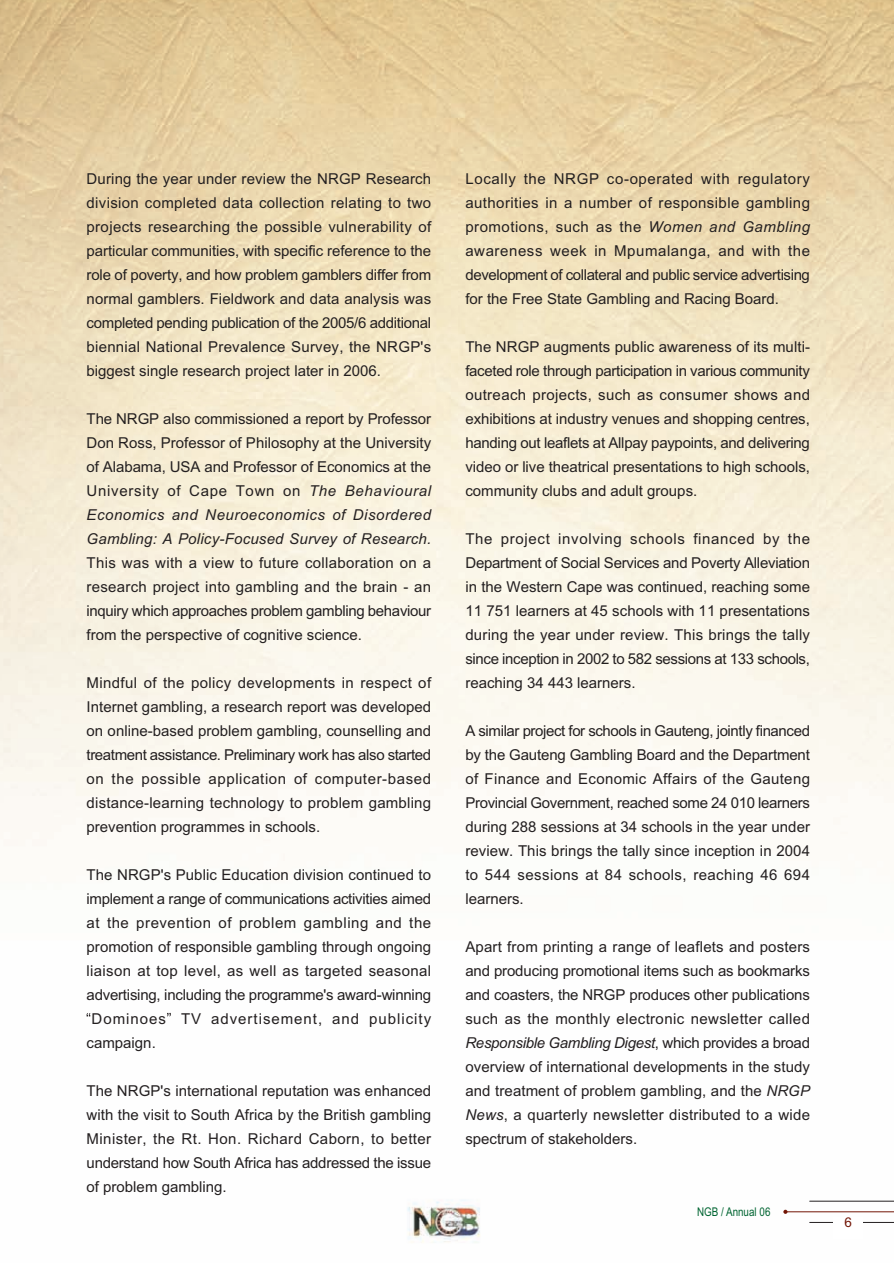
<style>
.page{position:relative;width:894px;height:1263px;background:#fff}
.page>*{position:absolute;margin:0;border:0;box-sizing:border-box;transform-origin:0 0}
.t1{font:15px/24px "Arial";color:#231f20;text-align:justify}
.t2{font:15px "Arial";letter-spacing:-.02em;color:#231f20}
.t3{font:15px "Arial";letter-spacing:.02em;color:#231f20}
.t4{font:15px "Arial";letter-spacing:.035em;color:#231f20}
.t5{font:15px "Arial";letter-spacing:.065em;color:#231f20}
.t6{font:13.5px "Arial";color:#721505}
.t7{font:12px "Arial Narrow";color:#006431}
.s1{font-style:italic}
</style>
<div class="page">
<img style="left:0;top:0;width:893px;height:1243px">
<hr style="left:786px;top:1211px;width:107px;height:1px;background:#721505">
<svg style="left:783px;top:1209px;width:4px;height:4px"></svg>
<hr style="left:809px;top:1200px;width:84px;height:1px;background:#231f20">
<hr style="left:809px;top:1221px;width:84px;height:1px;background:#231f20">
<div style="left:832px;top:1216px;width:29px;height:22px;background:#fff"></div>
<svg style="left:87px;top:1012px;width:3px;height:4px"></svg>
<svg style="left:167px;top:1012px;width:4px;height:4px"></svg>
<p class="t1" style="left:87px;top:168px;width:346px">During the year under review the NRGP Research division completed data collection relating to two projects researching the possible vulnerability of particular communities, with specific reference to the role of poverty, and how problem gamblers differ from normal gamblers. Fieldwork and data analysis was completed pending publication of the 2005/6 additional biennial National Prevalence Survey, the NRGP's biggest single research project later in 2006.</p>
<p class="t1" style="left:87px;top:408px;width:346px">The NRGP also commissioned a report by Professor Don Ross, Professor of Philosophy at the University of Alabama, USA and Professor of Economics at the University of Cape Town on <span class="s1">The Behavioural Economics and Neuroeconomics of Disordered Gambling: A Policy-Focused Survey of Research.</span></p>
<p class="t1" style="left:87px;top:552px;width:346px">This was with a view to future collaboration on a research project into gambling and the brain - an inquiry which approaches problem gambling behaviour from the perspective of cognitive science.</p>
<p class="t1" style="left:87px;top:672px;width:346px">Mindful of the policy developments in respect of Internet gambling, a research report was developed on online-based problem gambling, counselling and treatment assistance. Preliminary work has also started on the possible application of computer-based distance-learning technology to problem gambling prevention programmes in schools.</p>
<p class="t1" style="left:87px;top:864px;width:346px">The NRGP's Public Education division continued to</p>
<p class="t2" style="left:87px;top:893px;width:346px">implement a range of communications activities aimed</p>
<p class="t4" style="left:87px;top:917px;width:346px">at the prevention of problem gambling and the</p>
<p class="t1" style="left:87px;top:936px;width:346px">promotion of responsible gambling through ongoing</p>
<p class="t3" style="left:87px;top:965px;width:346px">liaison at top level, as well as targeted seasonal</p>
<p class="t1" style="left:87px;top:984px;width:346px">advertising, including the programme's award-winning</p>
<p class="t5" style="left:92px;top:1013px;width:341px">Dominoes TV advertisement, and publicity</p>
<p class="t1" style="left:87px;top:1032px;width:71px">campaign.</p>
<p class="t1" style="left:87px;top:1080px;width:346px">The NRGP's international reputation was enhanced with the visit to South Africa by the British gambling Minister, the Rt. Hon. Richard Caborn, to better understand how South Africa has addressed the issue of problem gambling.</p>
<p class="t1" style="left:465px;top:168px;width:346px">Locally the NRGP co-operated with regulatory authorities in a number of responsible gambling promotions, such as the <span class="s1">Women and Gambling </span>awareness week in Mpumalanga, and with the development of collateral and public service advertising for the Free State Gambling and Racing Board.</p>
<p class="t1" style="left:465px;top:336px;width:346px">The NRGP augments public awareness of its multi&shy;faceted role through participation in various community outreach projects, such as consumer shows and exhibitions at industry venues and shopping centres, handing out leaflets at Allpay paypoints, and delivering video or live theatrical presentations to high schools, community clubs and adult groups.</p>
<p class="t1" style="left:465px;top:528px;width:346px">The project involving schools financed by the Department of Social Services and Poverty Alleviation in the Western Cape was continued, reaching some 11 751 learners at 45 schools with 11 presentations during the year under review. This brings the tally since inception in 2002 to 582 sessions at 133 schools, reaching 34 443 learners.</p>
<p class="t1" style="left:465px;top:720px;width:346px">A similar project for schools in Gauteng, jointly financed by the Gauteng Gambling Board and the Department of Finance and Economic Affairs of the Gauteng Provincial Government, reached some 24 010 learners during 288 sessions at 34 schools in the year under review. This brings the tally since inception in 2004 to 544 sessions at 84 schools, reaching 46 694 learners.</p>
<p class="t1" style="left:465px;top:936px;width:346px">Apart from printing a range of leaflets and posters and producing promotional items such as bookmarks and coasters, the NRGP produces other publications such as the monthly electronic newsletter called <span class="s1">Responsible Gambling Digest</span>, which provides a broad overview of international developments in the study and treatment of problem gambling, and the <span class="s1">NRGP News</span>, a quarterly newsletter distributed to a wide spectrum of stakeholders.</p>
<p class="t7" style="left:696px;top:1206px;width:75px">NGB / Annual 06</p>
<p class="t6" style="left:844px;top:1217px;width:9px">6</p>
</div>
